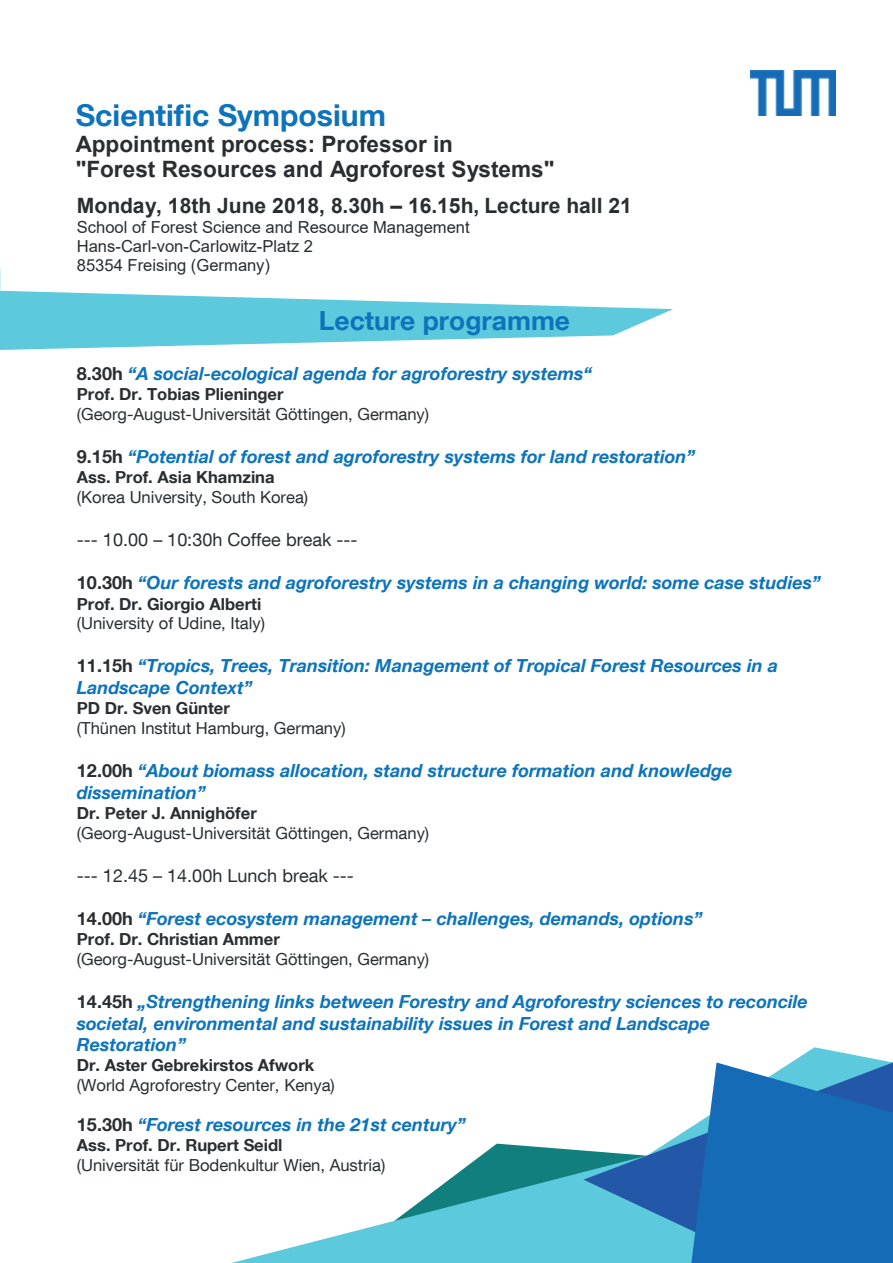
<style>
.page{position:relative;width:893px;height:1263px;background:#fff}
.page>*{position:absolute;margin:0;border:0;box-sizing:border-box;transform-origin:0 0}
.t1{font:700 30.15px "TUM Neue Helvetica";color:#0d74bb}
.t2{font:700 26.4px "TUM Neue Helvetica";color:#0d74bb}
.t3{font:700 22.5px/25.8px "Arial";color:#2a2e31}
.t4{font:700 21.15px "Arial";color:#2a2e31}
.t5{font:italic 700 18px/21.6px "TUM Neue Helvetica";color:#0d74bb}
.t6{font:18px "TUM Neue Helvetica";letter-spacing:.005em;color:#2a2e31}
.t7{font:16.65px "TUM Neue Helvetica";color:#2a2e31}
.t8{font:700 16.65px "TUM Neue Helvetica";color:#2a2e31}
.t9{font:16.65px/19px "Arial";color:#2a2e31}
.s1{font-style:normal;color:#2a2e31}
</style>
<div class="page">
<svg style="left:231px;top:1047px;width:659px;height:216px"></svg>
<svg style="left:583px;top:1062px;width:108px;height:201px"></svg>
<svg style="left:691px;top:1062px;width:202px;height:201px;background:#2576ba"></svg>
<svg style="left:0;top:268px;width:673px;height:82px"></svg>
<img style="left:750px;top:71px;width:86px;height:45px">
<h1 class="t1" style="left:76px;top:96px;width:312px">Scientific Symposium</h1>
<p class="t3" style="left:76px;top:131px;width:480px">Appointment process: Professor in<br>"Forest Resources and Agroforest Systems"</p>
<p class="t4" style="left:77px;top:190px;width:556px">Monday, 18th June 2018, 8.30h – 16.15h, Lecture hall 21</p>
<p class="t9" style="left:77px;top:217px;width:394px">School of Forest Science and Resource Management<br>Hans-Carl-von-Carlowitz-Platz 2<br>85354 Freising (Germany)</p>
<h2 class="t2" style="left:319px;top:304px;width:253px">Lecture programme</h2>
<p class="t5" style="left:77px;top:362px;width:517px"><span class="s1">8.30h</span> “A social-ecological agenda for agroforestry systems“</p>
<p class="t8" style="left:77px;top:384px;width:208px">Prof. Dr. Tobias Plieninger</p>
<p class="t7" style="left:77px;top:404px;width:354px">(Georg-August-Universität Göttingen, Germany)</p>
<p class="t5" style="left:77px;top:445px;width:620px"><span class="s1">9.15h</span> “Potential of forest and agroforestry systems for land restoration”</p>
<p class="t8" style="left:77px;top:467px;width:199px">Ass. Prof. Asia Khamzina</p>
<p class="t7" style="left:77px;top:487px;width:233px">(Korea University, South Korea)</p>
<p class="t6" style="left:77px;top:529px;width:282px">--- 10.00 – 10:30h Coffee break ---</p>
<p class="t5" style="left:77px;top:572px;width:745px"><span class="s1">10.30h</span> “Our forests and agroforestry systems in a changing world: some case studies”</p>
<p class="t8" style="left:77px;top:593px;width:186px">Prof. Dr. Giorgio Alberti</p>
<p class="t7" style="left:77px;top:613px;width:190px">(University of Udine, Italy)</p>
<p class="t5" style="left:77px;top:655px;width:703px"><span class="s1">11.15h</span> “Tropics, Trees, Transition: Management of Tropical Forest Resources in a<br>Landscape Context”</p>
<p class="t8" style="left:77px;top:698px;width:155px">PD Dr. Sven Günter</p>
<p class="t7" style="left:77px;top:718px;width:270px">(Thünen Institut Hamburg, Germany)</p>
<p class="t5" style="left:77px;top:759px;width:657px"><span class="s1">12.00h</span> “About biomass allocation, stand structure formation and knowledge dissemination”</p>
<p class="t8" style="left:77px;top:802px;width:181px">Dr. Peter J. Annighöfer</p>
<p class="t7" style="left:77px;top:822px;width:354px">(Georg-August-Universität Göttingen, Germany)</p>
<p class="t6" style="left:77px;top:864px;width:279px">--- 12.45 – 14.00h Lunch break ---</p>
<p class="t5" style="left:77px;top:907px;width:627px"><span class="s1">14.00h</span> “Forest ecosystem management – challenges, demands, options”</p>
<p class="t8" style="left:77px;top:929px;width:205px">Prof. Dr. Christian Ammer</p>
<p class="t7" style="left:77px;top:949px;width:354px">(Georg-August-Universität Göttingen, Germany)</p>
<p class="t5" style="left:77px;top:990px;width:732px"><span class="s1">14.45h</span> „Strengthening links between Forestry and Agroforestry sciences to reconcile societal, environmental and sustainability issues in Forest and Landscape<br>Restoration”</p>
<p class="t8" style="left:77px;top:1055px;width:239px">Dr. Aster Gebrekirstos Afwork</p>
<p class="t7" style="left:77px;top:1075px;width:259px">(World Agroforestry Center, Kenya)</p>
<p class="t5" style="left:77px;top:1113px;width:391px"><span class="s1">15.30h</span> “Forest resources in the 21st century”</p>
<p class="t8" style="left:77px;top:1134px;width:207px">Ass. Prof. Dr. Rupert Seidl</p>
<p class="t7" style="left:77px;top:1154px;width:310px">(Universität für Bodenkultur Wien, Austria)</p>
</div>
